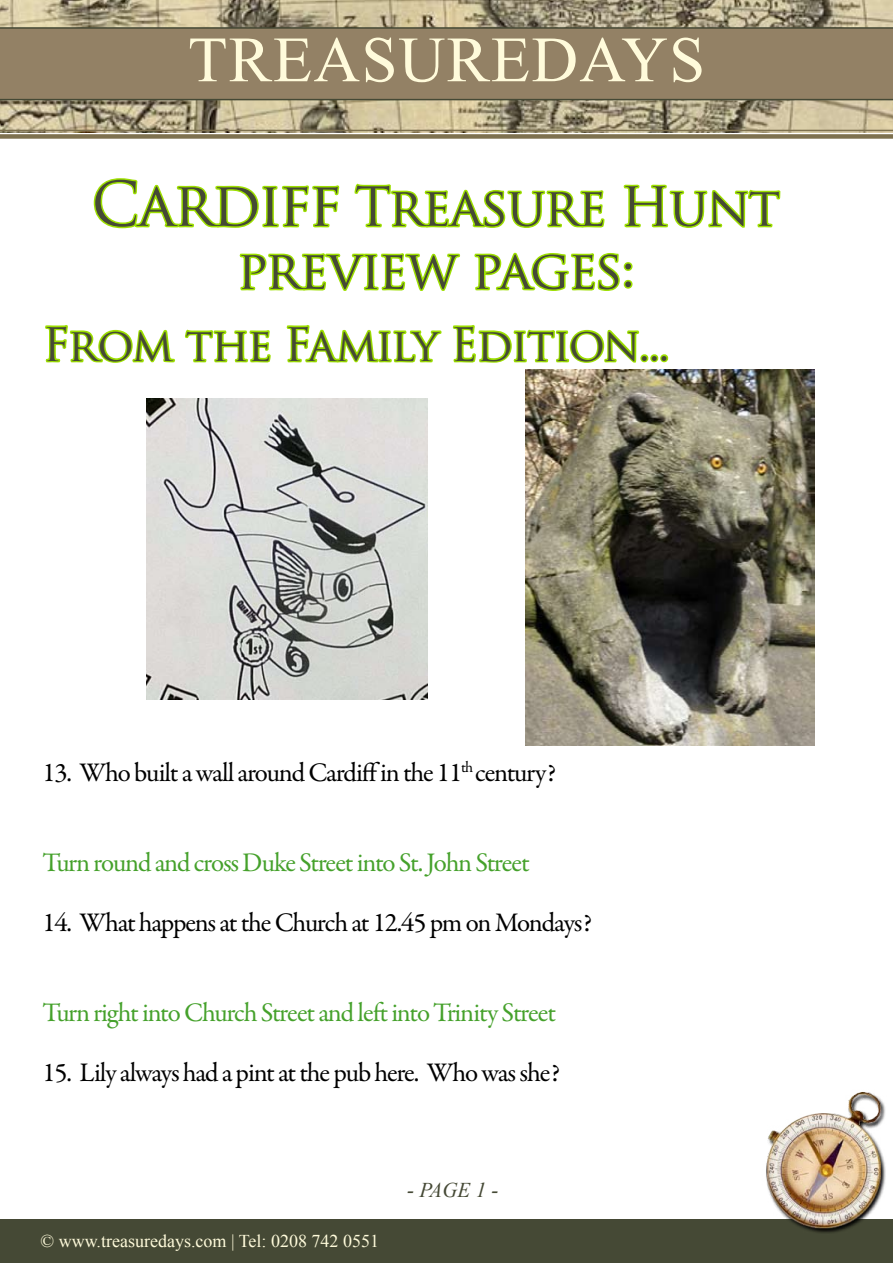
<style>
.page{position:relative;width:893px;height:1263px;background:#fff}
.page>*{position:absolute;margin:0;border:0;box-sizing:border-box;transform-origin:0 0}
.t1{font:64.5px "Times New Roman";letter-spacing:.02em;color:#fffbdb}
.t2{font:52.5px/63px "Trajan Pro";letter-spacing:-.03em;color:#454935;text-align:center}
.t3{font:45px "Trajan Pro";letter-spacing:-.035em;color:#454935}
.t4{font:27px "Garamond Premr Pro";letter-spacing:-.045em;color:#000}
.t5{font:27px "Garamond Premr Pro";letter-spacing:-.05em;color:#45a12b}
.t6{font:italic 21px "Times New Roman";color:#454935}
.t7{font:18px "Times New Roman";color:#fffbdb}
.s1{font-size:60px}
</style>
<div class="page">
<div style="left:0;top:1219px;width:893px;height:44px;background:#454935"></div>
<img style="left:0;top:0;width:893px;height:133px">
<svg style="left:0;top:27px;width:893px;height:73px;background:#8e7e62"></svg>
<hr style="left:0;top:130px;width:893px;height:1px;background:#7e714f">
<div style="left:0;top:134px;width:893px;height:5px;background:#7e714f"></div>
<img style="left:766px;top:1092px;width:120px;height:141px">
<svg style="left:44px;top:48px;width:738px;height:358px"></svg>
<div style="left:640px;top:354px;width:8px;height:8px;border:3px solid #9ddf00;border-radius:50%"></div>
<div style="left:650px;top:354px;width:8px;height:8px;border:3px solid #9ddf00;border-radius:50%"></div>
<div style="left:660px;top:354px;width:8px;height:8px;border:3px solid #9ddf00;border-radius:50%"></div>
<img style="left:525px;top:370px;width:290px;height:375px">
<img style="left:147px;top:399px;width:280px;height:301px">
<h1 class="t1" style="left:188px;top:16px;width:519px">TREASUREDAYS</h1>
<h2 class="t2" style="left:91px;top:175px;width:690px"><span class="s1">Cardiff</span> Treasure Hunt preview pages:</h2>
<h3 class="t3" style="left:43px;top:316px;width:629px">From the Family Edition...</h3>
<p class="t4" style="left:43px;top:756px;width:515px">13. Who built a wall around Cardiff in the 11<sup>th</sup> century?</p>
<p class="t5" style="left:43px;top:846px;width:489px">Turn round and cross Duke Street into St. John Street</p>
<p class="t4" style="left:43px;top:906px;width:551px">14. What happens at the Church at 12.45 pm on Mondays?</p>
<p class="t5" style="left:43px;top:996px;width:515px">Turn right into Church Street and left into Trinity Street</p>
<p class="t4" style="left:43px;top:1056px;width:519px">15. Lily always had a pint at the pub here. Who was she?</p>
<p class="t7" style="left:41px;top:1229px;width:340px">© www.treasuredays.com | Tel: 0208 742 0551</p>
<p class="t6" style="left:407px;top:1175px;width:93px">- PAGE 1 -</p>
</div>
